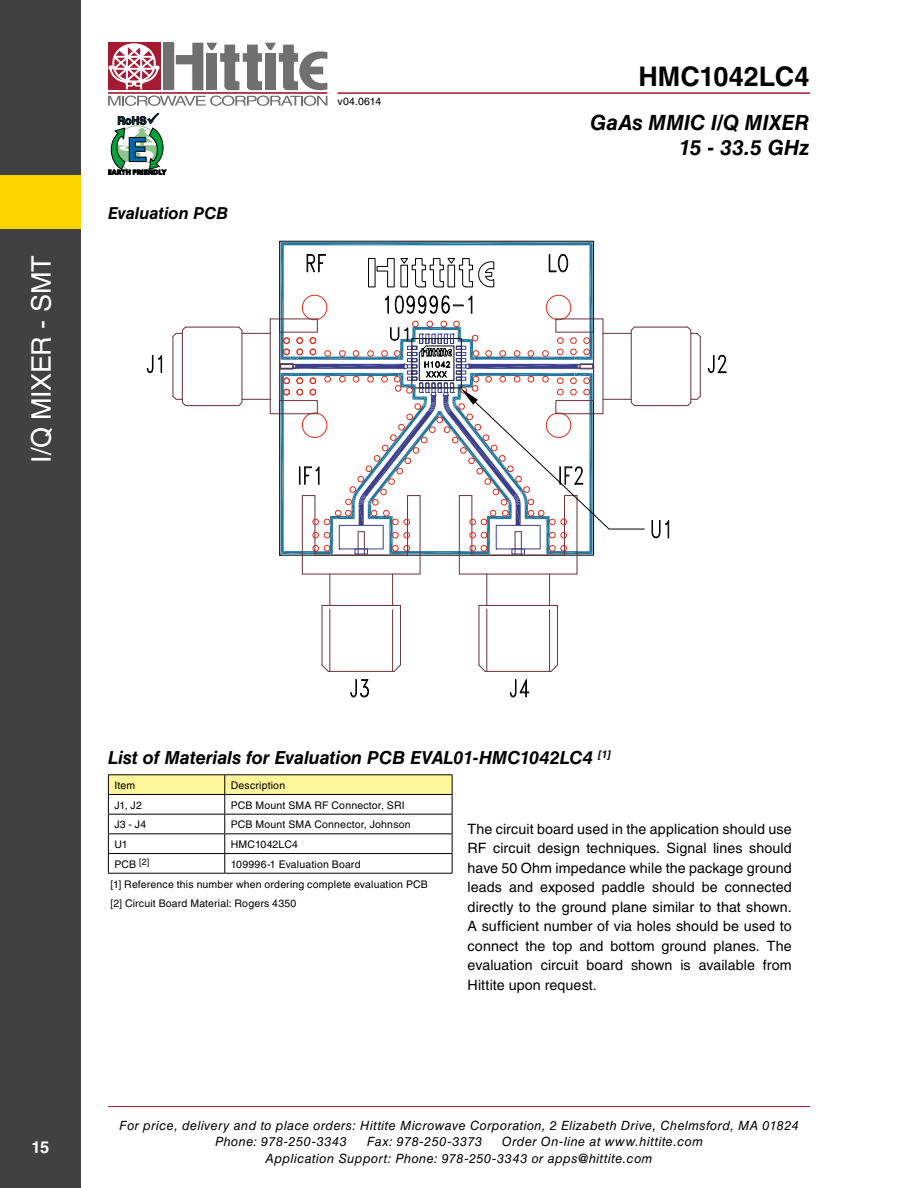
<style>
.page{position:relative;width:918px;height:1188px;background:#fff}
.page>*{position:absolute;margin:0;border:0;box-sizing:border-box;transform-origin:0 0}
.t1{font:27px "Helvetica LT Std";letter-spacing:-.01em;color:#fff}
.t2{font:700 27px "Helvetica LT Std";color:#000}
.t3{font:italic 700 21px/25.2px "Helvetica LT Std";letter-spacing:.005em;color:#000;text-align:right}
.t4{font:italic 700 18px "Helvetica LT Std";letter-spacing:-.005em;color:#000}
.t5{font:italic 700 16.5px "Helvetica LT Std";letter-spacing:-.005em;color:#000}
.t6{font:700 16.5px "Helvetica LT Std";color:#fff}
.t7{font:14.25px/19.5px "Helvetica LT Std";letter-spacing:.005em;color:#000;text-align:justify}
.t8{font:italic 12.75px/16.5px "Helvetica LT Std";letter-spacing:.035em;color:#000}
.t9{font:10.5px/19.6px "Helvetica LT Std";letter-spacing:.015em;color:#000}
</style>
<div class="page">
<hr style="left:108px;top:1106px;width:702px;height:1px;background:#a41b33">
<hr style="left:338px;top:92px;width:472px;height:2px;background:#a41b33">
<div style="left:163px;top:43px;width:11px;height:47px;background:#707071"></div>
<div style="left:108px;top:43px;width:52px;height:47px;background:#a41b33"></div>
<hr style="left:108px;top:92px;width:219px;height:2px;background:#a41b33">
<svg style="left:176px;top:43px;width:151px;height:47px"></svg>
<svg style="left:108px;top:96px;width:219px;height:10px"></svg>
<svg style="left:108px;top:43px;width:52px;height:46px"></svg>
<svg style="left:108px;top:113px;width:58px;height:62px"></svg>
<div style="left:0;top:0;width:81px;height:1188px;background:#414141"></div>
<div style="left:0;top:175px;width:81px;height:54px;background:#ffd400"></div>
<hr style="left:185px;top:327px;width:54px;height:1px;background:#65323c">
<hr style="left:185px;top:405px;width:54px;height:1px;background:#65323c">
<svg style="left:172px;top:326px;width:14px;height:81px"></svg>
<hr style="left:302px;top:496px;width:1px;height:78px;background:#65323c">
<hr style="left:420px;top:496px;width:1px;height:78px;background:#65323c">
<hr style="left:328px;top:671px;width:66px;height:1px;background:#65323c">
<hr style="left:322px;top:605px;width:78px;height:1px;background:#65323c">
<hr style="left:302px;top:574px;width:118px;height:1px;background:#65323c">
<hr style="left:392px;top:574px;width:1px;height:31px;background:#65323c">
<hr style="left:392px;top:610px;width:1px;height:61px;background:#65323c">
<svg style="left:393px;top:605px;width:8px;height:67px"></svg>
<hr style="left:329px;top:574px;width:1px;height:31px;background:#65323c">
<svg style="left:321px;top:664px;width:8px;height:8px"></svg>
<hr style="left:329px;top:609px;width:1px;height:62px;background:#65323c">
<hr style="left:322px;top:605px;width:1px;height:60px;background:#65323c">
<hr style="left:459px;top:496px;width:1px;height:78px;background:#65323c">
<hr style="left:577px;top:496px;width:1px;height:78px;background:#65323c">
<hr style="left:485px;top:671px;width:66px;height:1px;background:#65323c">
<hr style="left:479px;top:605px;width:78px;height:1px;background:#65323c">
<hr style="left:459px;top:574px;width:118px;height:1px;background:#65323c">
<hr style="left:549px;top:574px;width:1px;height:31px;background:#65323c">
<hr style="left:549px;top:610px;width:1px;height:61px;background:#65323c">
<svg style="left:550px;top:605px;width:8px;height:67px"></svg>
<hr style="left:486px;top:574px;width:1px;height:31px;background:#65323c">
<svg style="left:478px;top:664px;width:8px;height:8px"></svg>
<hr style="left:486px;top:609px;width:1px;height:62px;background:#65323c">
<hr style="left:479px;top:605px;width:1px;height:60px;background:#65323c">
<hr style="left:634px;top:327px;width:54px;height:1px;background:#65323c">
<hr style="left:634px;top:405px;width:54px;height:1px;background:#65323c">
<svg style="left:687px;top:326px;width:14px;height:81px"></svg>
<svg style="left:146px;top:354px;width:17px;height:20px"></svg>
<svg style="left:707px;top:354px;width:20px;height:20px"></svg>
<svg style="left:350px;top:679px;width:20px;height:19px"></svg>
<svg style="left:509px;top:679px;width:21px;height:19px"></svg>
<svg style="left:238px;top:242px;width:407px;height:314px"></svg>
<svg style="left:651px;top:520px;width:19px;height:19px"></svg>
<hr style="left:108px;top:774px;width:117px;height:1px;background:#000">
<hr style="left:225px;top:774px;width:228px;height:1px;background:#000">
<svg style="left:108px;top:775px;width:345px;height:98px"></svg>
<hr style="left:108px;top:873px;width:117px;height:1px;background:#000">
<hr style="left:225px;top:873px;width:228px;height:1px;background:#000">
<h1 class="t1" style="left:26px;top:463px;width:209px;rotate:-90deg">I/Q Mixer - SMT</h1>
<p class="t5" style="left:108px;top:203px;width:122px">Evaluation PCB</p>
<p class="t9" style="left:338px;top:91px;width:45px">v04.0614</p>
<h1 class="t2" style="left:638px;top:60px;width:173px">HMC1042LC4</h1>
<h2 class="t3" style="left:590px;top:109px;width:221px">GaAs MMIC I/Q MIXER<br>15 - 33.5 GHz</h2>
<p class="t6" style="left:32px;top:1138px;width:19px">15</p>
<p class="t4" style="left:108px;top:746px;width:505px">List of Materials for Evaluation PCB EVAL01-HMC1042LC4 <sup>[1]</sup></p>
<p class="t9" style="left:114px;top:776px;width:22px">Item</p>
<p class="t9" style="left:231px;top:776px;width:56px">Description</p>
<p class="t9" style="left:114px;top:795px;width:29px">J1, J2</p>
<p class="t9" style="left:231px;top:795px;width:175px">PCB Mount SMA RF Connector, SRI</p>
<p class="t9" style="left:114px;top:815px;width:33px">J3 - J4</p>
<p class="t9" style="left:231px;top:815px;width:181px">PCB Mount SMA Connector, Johnson</p>
<p class="t9" style="left:114px;top:835px;width:15px">U1</p>
<p class="t9" style="left:231px;top:835px;width:69px">HMC1042LC4</p>
<p class="t9" style="left:114px;top:854px;width:36px">PCB <sup>[2]</sup></p>
<p class="t7" style="left:468px;top:819px;width:326px">The circuit board used in the application should use RF circuit design techniques. Signal lines should have 50 Ohm impedance while the package ground leads and exposed paddle should be connected directly to the ground plane similar to that shown.<br>A sufficient number of via holes should be used to connect the top and bottom ground planes. The evaluation circuit board shown is available from Hittite upon request.</p>
<p class="t9" style="left:111px;top:854px;width:319px;text-indent:120px">109996-1 Evaluation Board<br>[1] Reference this number when ordering complete evaluation PCB [2] Circuit Board Material: Rogers 4350</p>
<p class="t8" style="left:215px;top:1117px;width:585px;text-indent:-96px">For price, delivery and to place orders: Hittite Microwave Corporation, 2 Elizabeth Drive, Chelmsford, MA 01824<br>Phone: 978-250-3343</p>
<p class="t8" style="left:265px;top:1133px;width:439px;text-indent:236px">Order On-line at www.hittite.com<br>Application Support: Phone: 978-250-3343 or apps@hittite.com</p>
<p class="t8" style="left:367px;top:1133px;width:117px">Fax: 978-250-3373</p>
</div>
